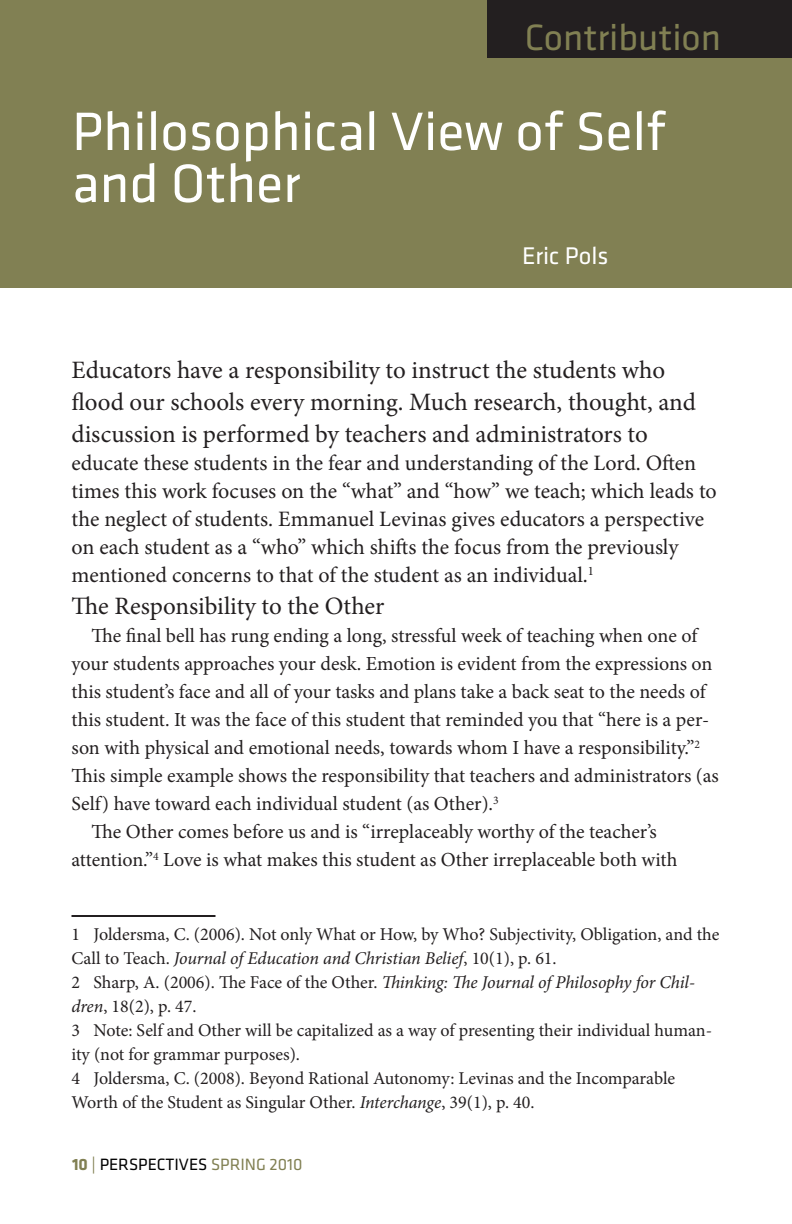
<style>
.page{position:relative;width:792px;height:1224px;background:#fff}
.page>*{position:absolute;margin:0;border:0;box-sizing:border-box;transform-origin:0 0}
.t1{font:56px/52px "Klavika";color:#fff}
.t2{font:38px "Klavika";color:#818053}
.t3{font:25px/32px "Minion Pro";letter-spacing:-.005em;color:#231f20}
.t4{font:25px "Klavika";color:#fff}
.t5{font:22px/28px "Minion Pro";color:#231f20}
.t6{font:20px "Minion Pro";letter-spacing:-.005em;color:#231f20}
.t7{font:18px/24px "Minion Pro";color:#231f20}
.t8{font:17px "Klavika";color:#000}
.s1{font-style:italic}
.s2{font-weight:700;color:#818053}
.s3{color:#818053}
</style>
<div class="page">
<hr style="left:72px;top:915px;width:144px;height:2px;background:#231f20">
<div style="left:0;top:0;width:792px;height:288px;background:#818053"></div>
<div style="left:487px;top:0;width:305px;height:58px;background:#231f20"></div>
<h2 class="t2" style="left:525px;top:12px;width:198px">Contribution</h2>
<h1 class="t1" style="left:72px;top:104px;width:595px">Philosophical View of Self and Other</h1>
<p class="t4" style="left:522px;top:239px;width:88px">Eric Pols</p>
<p class="t3" style="left:72px;top:354px;width:626px">Educators have a responsibility to instruct the students who flood our schools every morning. Much research, thought, and discussion is performed by teachers and administrators to</p>
<p class="t5" style="left:72px;top:449px;width:647px">educate these students in the fear and understanding of the Lord. Often times this work focuses on the “what” and “how” we teach; which leads to the neglect of students. Emmanuel Levinas gives educators a perspective on each student as a “who” which shifts the focus from the previously mentioned concerns to that of the student as an individual.<sup>1</sup></p>
<p class="t3" style="left:72px;top:590px;width:315px">The Responsibility to the Other</p>
<p class="t6" style="left:92px;top:622px;width:607px">The final bell has rung ending a long, stressful week of teaching when one of</p>
<p class="t6" style="left:72px;top:650px;width:643px">your students approaches your desk. Emotion is evident from the expressions on</p>
<p class="t6" style="left:72px;top:678px;width:636px">this student’s face and all of your tasks and plans take a back seat to the needs of</p>
<p class="t6" style="left:72px;top:706px;width:639px">this student. It was the face of this student that reminded you that “here is a per-</p>
<p class="t6" style="left:72px;top:734px;width:630px">son with physical and emotional needs, towards whom I have a responsibility.”<sup>2</sup></p>
<p class="t6" style="left:72px;top:762px;width:649px">This simple example shows the responsibility that teachers and administrators (as</p>
<p class="t6" style="left:72px;top:790px;width:429px">Self) have toward each individual student (as Other).<sup>3</sup></p>
<p class="t6" style="left:92px;top:818px;width:567px">The Other comes before us and is “irreplaceably worthy of the teacher’s</p>
<p class="t6" style="left:72px;top:846px;width:607px">attention.”<sup>4</sup> Love is what makes this student as Other irreplaceable both with</p>
<p class="t7" style="left:72px;top:922px;width:650px">1 Joldersma, C. (2006). Not only What or How, by Who? Subjectivity, Obligation, and the Call to Teach. <span class="s1">Journal of Education and Christian Belief</span>, 10(1), p. 61.<br>2 Sharp, A. (2006). The Face of the Other. <span class="s1">Thinking: The Journal of Philosophy for Chil&shy;dren</span>, 18(2), p. 47.<br>3 Note: Self and Other will be capitalized as a way of presenting their individual human&shy;ity (not for grammar purposes).<br>4 Joldersma, C. (2008). Beyond Rational Autonomy: Levinas and the Incomparable Worth of the Student as Singular Other. <span class="s1">Interchange</span>, 39(1), p. 40.</p>
<p class="t8" style="left:72px;top:1154px;width:232px"><span class="s2">10</span> <span class="s3">|</span> PERSPECTIVES <span class="s3">SPRING 2010</span></p>
</div>
